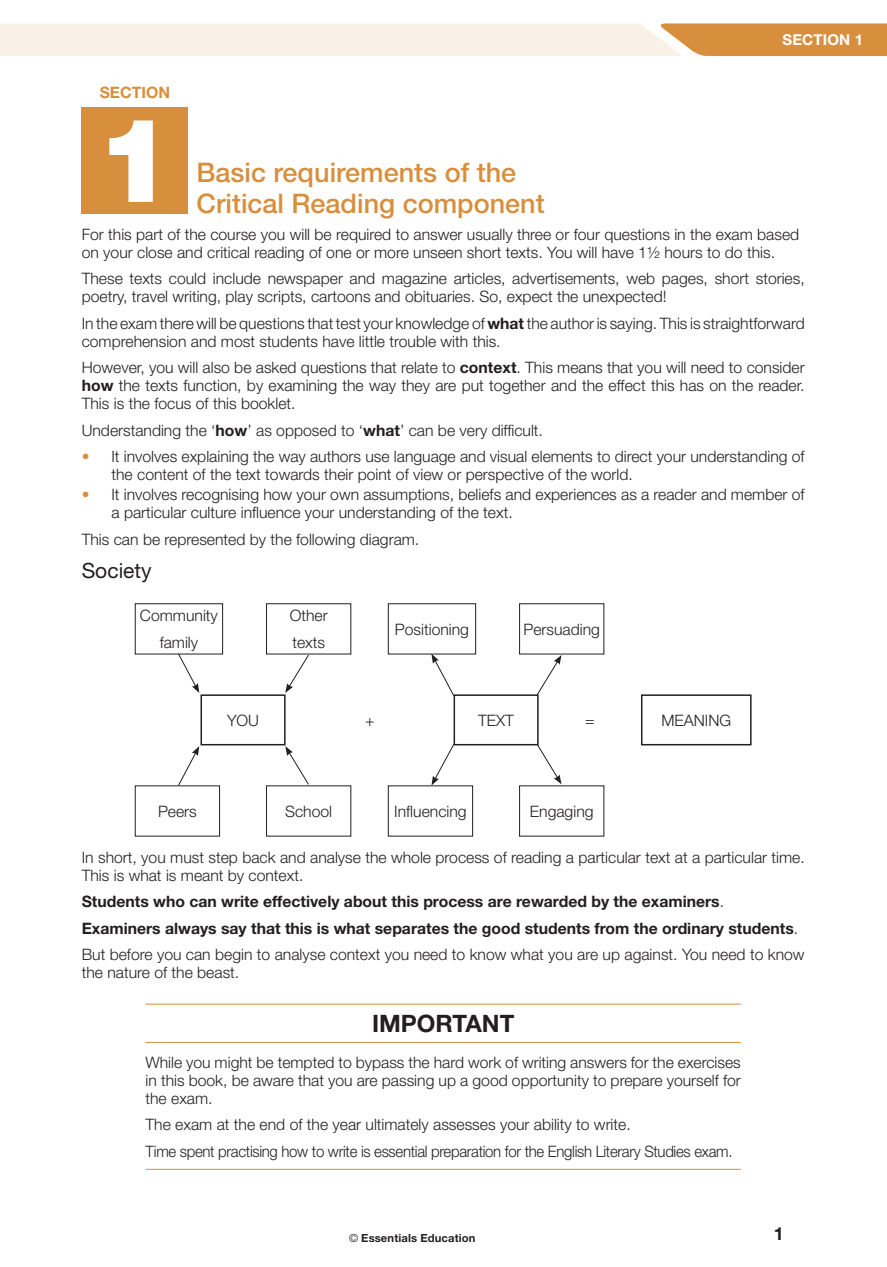
<style>
.page{position:relative;width:887px;height:1267px;background:#fff}
.page>*{position:absolute;margin:0;border:0;box-sizing:border-box;transform-origin:0 0}
.t1{font:900 117px "Helvetica Neue";color:#fff}
.t2{font:500 27px/31.5px "Helvetica Neue";color:#d88f3d}
.t3{font:700 24px "Helvetica Neue";color:#231f20}
.t4{font:21px "Helvetica Neue";color:#231f20}
.t5{font:700 18px "Helvetica Neue";color:#231f20}
.t6{font:300 15.75px/18px "Helvetica Neue";color:#231f20}
.t7{font:700 15.75px/26.5px "Helvetica Neue";color:#231f20}
.t8{font:300 15.75px/26.5px "Helvetica Neue";letter-spacing:-.02em;color:#231f20}
.t9{font:700 15.75px "Helvetica Neue";color:#d88f3d}
.t10{font:700 15px "Helvetica Neue";letter-spacing:.01em;color:#fff}
.t11{font:700 11.25px "Helvetica Neue";letter-spacing:.01em;color:#231f20}
.s1{font-weight:700}
.s2{color:#d88f3d}
.s3{font-weight:300}
</style>
<div class="page">
<svg style="left:0;top:23px;width:887px;height:33px;background:#f2dabf"></svg>
<div style="left:82px;top:107px;width:106px;height:106px;background:#d88f3d"></div>
<div style="left:135px;top:785px;width:85px;height:51px;border:1px solid #231f20"></div>
<div style="left:200px;top:694px;width:86px;height:51px;border:2px solid #231f20"></div>
<div style="left:135px;top:603px;width:88px;height:51px;border:1px solid #231f20"></div>
<div style="left:266px;top:603px;width:85px;height:51px;border:1px solid #231f20"></div>
<svg style="left:177px;top:653px;width:22px;height:40px"></svg>
<svg style="left:285px;top:654px;width:24px;height:39px"></svg>
<svg style="left:177px;top:746px;width:22px;height:41px"></svg>
<svg style="left:285px;top:746px;width:24px;height:39px"></svg>
<div style="left:388px;top:785px;width:85px;height:51px;border:1px solid #231f20"></div>
<div style="left:453px;top:694px;width:85px;height:51px;border:2px solid #231f20"></div>
<div style="left:388px;top:603px;width:88px;height:51px;border:1px solid #231f20"></div>
<div style="left:519px;top:603px;width:85px;height:51px;border:1px solid #231f20"></div>
<svg style="left:431px;top:654px;width:24px;height:43px"></svg>
<svg style="left:536px;top:655px;width:25px;height:42px"></svg>
<svg style="left:431px;top:743px;width:24px;height:43px"></svg>
<svg style="left:536px;top:743px;width:25px;height:41px"></svg>
<div style="left:641px;top:694px;width:110px;height:51px;border:2px solid #231f20"></div>
<hr style="left:145px;top:1004px;width:596px;height:1px;background:#d88f3d">
<hr style="left:145px;top:1042px;width:596px;height:1px;background:#d88f3d">
<hr style="left:145px;top:1169px;width:596px;height:1px;background:#d88f3d">
<p class="t10" style="left:782px;top:30px;width:82px">SECTION 1</p>
<p class="t9" style="left:100px;top:83px;width:72px">SECTION</p>
<h1 class="t1" style="left:96px;top:90px;width:80px">1</h1>
<h2 class="t2" style="left:197px;top:156px;width:350px">Basic requirements of the<br>Critical Reading component</h2>
<p class="t6" style="left:82px;top:225px;width:719px">For this part of the course you will be required to answer usually three or four questions in the exam based on your close and critical reading of one or more unseen short texts. You will have 1½ hours to do this.</p>
<p class="t6" style="left:82px;top:269px;width:724px">These texts could include newspaper and magazine articles, advertisements, web pages, short stories, poetry, travel writing, play scripts, cartoons and obituaries. So, expect the unexpected!</p>
<p class="t6" style="left:82px;top:314px;width:724px">In the exam there will be questions that test your knowledge of <span class="s1">what</span> the author is saying. This is straightforward comprehension and most students have little trouble with this.</p>
<p class="t6" style="left:82px;top:358px;width:724px;text-align:justify">However, you will also be asked questions that relate to <span class="s1">context</span>. This means that you will need to consider <span class="s1">how</span> the texts function, by examining the way they are put together and the effect this has on the reader.<br>This is the focus of this booklet.</p>
<p class="t6" style="left:82px;top:421px;width:463px">Understanding the ‘<span class="s1">how</span>’ as opposed to ‘<span class="s1">what</span>’ can be very difficult.</p>
<p class="t6" style="left:111px;top:447px;width:694px;text-indent:-30px"><span class="s2">•</span> It involves explaining the way authors use language and visual elements to direct your understanding of the content of the text towards their point of view or perspective of the world.</p>
<p class="t6" style="left:111px;top:486px;width:695px;text-indent:-30px"><span class="s2">•</span> It involves recognising how your own assumptions, beliefs and experiences as a reader and member of a particular culture influence your understanding of the text.</p>
<p class="t6" style="left:82px;top:530px;width:339px">This can be represented by the following diagram.</p>
<h3 class="t4" style="left:82px;top:558px;width:71px">Society</h3>
<p class="t6" style="left:140px;top:602px;width:79px;line-height:26.5px;text-align:center">Community family</p>
<p class="t6" style="left:290px;top:602px;width:39px;line-height:26.5px">Other texts</p>
<p class="t6" style="left:227px;top:711px;width:34px">YOU</p>
<p class="t6" style="left:158px;top:802px;width:40px">Peers</p>
<p class="t6" style="left:285px;top:802px;width:48px">School</p>
<p class="t6" style="left:395px;top:620px;width:76px">Positioning</p>
<p class="t6" style="left:523px;top:620px;width:78px">Persuading</p>
<p class="t6" style="left:478px;top:711px;width:37px">TEXT</p>
<p class="t6" style="left:365px;top:711px;width:11px">+</p>
<p class="t6" style="left:585px;top:711px;width:11px">=</p>
<p class="t6" style="left:394px;top:802px;width:74px">Influencing</p>
<p class="t6" style="left:530px;top:802px;width:65px">Engaging</p>
<p class="t6" style="left:661px;top:711px;width:71px">MEANING</p>
<p class="t6" style="left:82px;top:848px;width:724px">In short, you must step back and analyse the whole process of reading a particular text at a particular time.<br>This is what is meant by context.</p>
<p class="t7" style="left:82px;top:888px;width:724px">Students who can write effectively about this process are rewarded by the examiners<span class="s3">.<br></span>Examiners always say that this is what separates the good students from the ordinary students<span class="s3">.<br>But before you can begin to analyse context you need to know what you are up against. You need to know</span></p>
<p class="t6" style="left:82px;top:963px;width:159px">the nature of the beast.</p>
<h3 class="t3" style="left:372px;top:1008px;width:144px">IMPORTANT</h3>
<p class="t6" style="left:145px;top:1053px;width:597px;text-align:justify">While you might be tempted to bypass the hard work of writing answers for the exercises in this book, be aware that you are passing up a good opportunity to prepare yourself for the exam.</p>
<p class="t8" style="left:145px;top:1111px;width:588px">The exam at the end of the year ultimately assesses your ability to write.<br>Time spent practising how to write is essential preparation for the English Literary Studies exam.</p>
<p class="t11" style="left:349px;top:1231px;width:128px"><span class="s3">©</span> Essentials Education</p>
<p class="t5" style="left:774px;top:1223px;width:12px">1</p>
</div>
